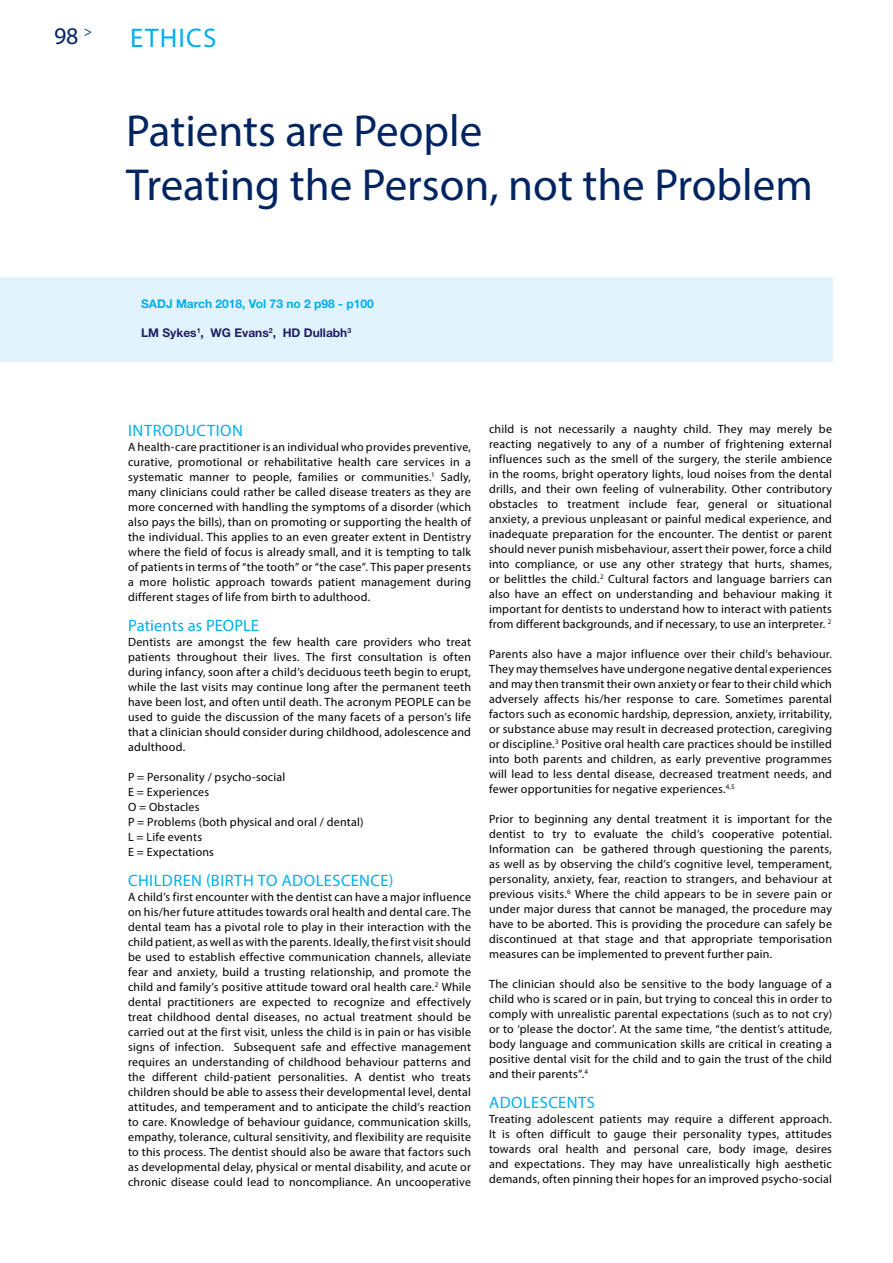
<style>
.page{position:relative;width:893px;height:1263px;background:#fff}
.page>*{position:absolute;margin:0;border:0;box-sizing:border-box;transform-origin:0 0}
.t1{font:45px/54px "Myriad Pro";color:#002461}
.t2{font:27px "Myriad Pro";letter-spacing:.045em;color:#00aeef}
.t3{font:24px "Myriad Pro";color:#002461}
.t4{font:16.5px "Myriad Pro";letter-spacing:.025em;color:#00aeef}
.t5{font:16.5px "Myriad Pro";color:#00aeef}
.t6{font:12px/15px "Myriad Pro";letter-spacing:.015em;color:#000;text-align:justify}
.t7{font:700 12px "Helvetica Neue LT Std";color:#00aeef}
.t8{font:700 12px "Helvetica Neue LT Std";color:#221e67}
</style>
<div class="page">
<div style="left:0;top:277px;width:832px;height:84px;background:#e1f4fd"></div>
<h3 class="t3" style="left:54px;top:21px;width:40px">98 <sup>&gt;</sup></h3>
<h2 class="t2" style="left:130px;top:21px;width:88px">ETHICS</h2>
<h1 class="t1" style="left:126px;top:103px;width:688px">Patients are People<br>Treating the Person, not the Problem</h1>
<p class="t7" style="left:141px;top:297px;width:234px">SADJ March 2018, Vol 73 no 2 p98 - p100</p>
<p class="t8" style="left:141px;top:325px;width:212px">LM Sykes<sup>1</sup>, WG Evans<sup>2</sup>, HD Dullabh<sup>3</sup></p>
<h3 class="t4" style="left:128px;top:420px;width:116px">INTRODUCTION</h3>
<p class="t6" style="left:128px;top:439px;width:345px">A health-care practitioner is an individual who provides preventive, curative, promotional or rehabilitative health care services in a systematic manner to people, families or communities.<sup>1</sup> Sadly, many clinicians could rather be called disease treaters as they are more concerned with handling the symptoms of a disorder (which also pays the bills), than on promoting or supporting the health of the individual. This applies to an even greater extent in Dentistry where the field of focus is already small, and it is tempting to talk of patients in terms of “the tooth” or “the case”. This paper presents a more holistic approach towards patient management during different stages of life from birth to adulthood.</p>
<h3 class="t5" style="left:128px;top:615px;width:132px">Patients as PEOPLE</h3>
<p class="t6" style="left:128px;top:634px;width:344px">Dentists are amongst the few health care providers who treat patients throughout their lives. The first consultation is often during infancy, soon after a child’s deciduous teeth begin to erupt, while the last visits may continue long after the permanent teeth have been lost, and often until death. The acronym PEOPLE can be used to guide the discussion of the many facets of a person’s life that a clinician should consider during childhood, adolescence and adulthood.</p>
<p class="t6" style="left:128px;top:769px;width:237px;text-align:left">P = Personality / psycho-social<br>E = Experiences<br>O = Obstacles<br>P = Problems (both physical and oral / dental)<br>L = Life events<br>E = Expectations</p>
<h3 class="t4" style="left:128px;top:870px;width:267px">CHILDREN (BIRTH TO ADOLESCENCE)</h3>
<p class="t6" style="left:128px;top:889px;width:344px">A child’s first encounter with the dentist can have a major influence on his/her future attitudes towards oral health and dental care. The dental team has a pivotal role to play in their interaction with the child patient, as well as with the parents. Ideally, the first visit should be used to establish effective communication channels, alleviate fear and anxiety, build a trusting relationship, and promote the child and family’s positive attitude toward oral health care.<sup>2</sup> While dental practitioners are expected to recognize and effectively treat childhood dental diseases, no actual treatment should be carried out at the first visit, unless the child is in pain or has visible signs of infection. Subsequent safe and effective management requires an understanding of childhood behaviour patterns and the different child-patient personalities. A dentist who treats children should be able to assess their developmental level, dental attitudes, and temperament and to anticipate the child’s reaction to care. Knowledge of behaviour guidance, communication skills, empathy, tolerance, cultural sensitivity, and flexibility are requisite to this process. The dentist should also be aware that factors such as developmental delay, physical or mental disability, and acute or chronic disease could lead to noncompliance. An uncooperative</p>
<p class="t6" style="left:489px;top:421px;width:344px">child is not necessarily a naughty child. They may merely be reacting negatively to any of a number of frightening external influences such as the smell of the surgery, the sterile ambience in the rooms, bright operatory lights, loud noises from the dental drills, and their own feeling of vulnerability. Other contributory obstacles to treatment include fear, general or situational anxiety, a previous unpleasant or painful medical experience, and inadequate preparation for the encounter. The dentist or parent should never punish misbehaviour, assert their power, force a child into compliance, or use any other strategy that hurts, shames, or belittles the child.<sup>2</sup> Cultural factors and language barriers can also have an effect on understanding and behaviour making it important for dentists to understand how to interact with patients from different backgrounds, and if necessary, to use an interpreter. <sup>2</sup></p>
<p class="t6" style="left:489px;top:646px;width:344px">Parents also have a major influence over their child’s behaviour.<br>They may themselves have undergone negative dental experiences and may then transmit their own anxiety or fear to their child which adversely affects his/her response to care. Sometimes parental factors such as economic hardship, depression, anxiety, irritability, or substance abuse may result in decreased protection, caregiving or discipline.<sup>3</sup> Positive oral health care practices should be instilled into both parents and children, as early preventive programmes will lead to less dental disease, decreased treatment needs, and fewer opportunities for negative experiences.<sup>4,5</sup></p>
<p class="t6" style="left:489px;top:811px;width:344px">Prior to beginning any dental treatment it is important for the dentist to try to evaluate the child’s cooperative potential.<br>Information can be gathered through questioning the parents, as well as by observing the child’s cognitive level, temperament, personality, anxiety, fear, reaction to strangers, and behaviour at previous visits.<sup>6</sup> Where the child appears to be in severe pain or under major duress that cannot be managed, the procedure may have to be aborted. This is providing the procedure can safely be discontinued at that stage and that appropriate temporisation measures can be implemented to prevent further pain.</p>
<p class="t6" style="left:489px;top:976px;width:344px">The clinician should also be sensitive to the body language of a child who is scared or in pain, but trying to conceal this in order to comply with unrealistic parental expectations (such as to not cry) or to ‘please the doctor’. At the same time, “the dentist’s attitude, body language and communication skills are critical in creating a positive dental visit for the child and to gain the trust of the child and their parents”.<sup>4</sup></p>
<h3 class="t4" style="left:489px;top:1092px;width:107px">ADOLESCENTS</h3>
<p class="t6" style="left:489px;top:1111px;width:344px">Treating adolescent patients may require a different approach.<br>It is often difficult to gauge their personality types, attitudes towards oral health and personal care, body image, desires and expectations. They may have unrealistically high aesthetic demands, often pinning their hopes for an improved psycho-social</p>
</div>
